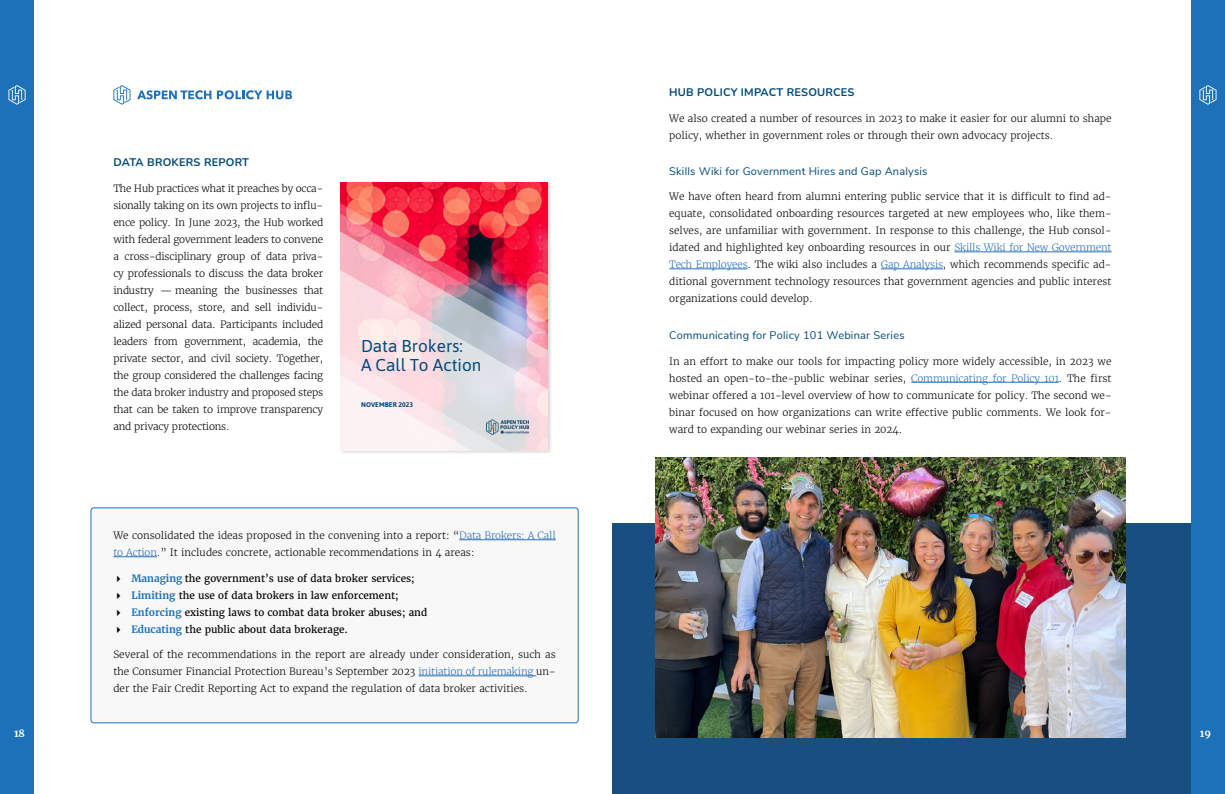
<style>
.page{position:relative;width:1225px;height:794px;background:#fff}
.page>*{position:absolute;margin:0;border:0;box-sizing:border-box;transform-origin:0 0}
.t1{font:17.2px/18.8px "Asap";color:#00497c}
.t2{font:11px "Nunito Sans";letter-spacing:.02em;color:#00497b}
.t3{font:700 11px "Nunito";letter-spacing:.02em;color:#00497b}
.t4{font:300 10px/17px "Merriweather";color:#000;text-align:justify}
.t5{font:10px/17px "Merriweather";color:#000}
.t6{font:700 10px "Merriweather";color:#fff}
.t7{font:700 6.8px "Asap";letter-spacing:.01em;color:#00497c}
.s1{color:#2770b7}
.s2{font-weight:700;color:#1d71b8}
</style>
<div class="page">
<div style="left:1191px;top:0;width:34px;height:794px;background:#1d71b8"></div>
<svg style="left:1199px;top:85px;width:17px;height:20px"></svg>
<div style="left:0;top:0;width:34px;height:794px;background:#1d71b8"></div>
<svg style="left:8px;top:85px;width:18px;height:20px"></svg>
<div style="left:91px;top:508px;width:487px;height:215px;background:#f8f8f8;border-radius:3px"></div>
<div style="left:91px;top:507px;width:487px;height:216px;border:1px solid #1d71b8;border-radius:3px"></div>
<svg style="left:113px;top:85px;width:17px;height:20px"></svg>
<svg style="left:137px;top:90px;width:74px;height:9px"></svg>
<svg style="left:217px;top:90px;width:75px;height:9px"></svg>
<div style="left:340px;top:182px;width:213px;height:273px;background:#000;opacity:.15"></div>
<img style="left:340px;top:182px;width:208px;height:13px">
<svg style="left:340px;top:195px;width:208px;height:10px;background:#f6424a"></svg>
<svg style="left:340px;top:205px;width:208px;height:18px;background:#f7464f"></svg>
<img style="left:340px;top:223px;width:208px;height:227px">
<svg style="left:340px;top:355px;width:168px;height:95px"></svg>
<img style="left:486px;top:420px;width:42px;height:14px">
<hr style="left:459px;top:539px;width:97px;height:1px;background:#2770b7">
<hr style="left:113px;top:556px;width:44px;height:1px;background:#2770b7">
<hr style="left:418px;top:675px;width:118px;height:1px;background:#2770b7">
<hr style="left:954px;top:252px;width:157px;height:1px;background:#2770b7">
<hr style="left:669px;top:269px;width:78px;height:1px;background:#2770b7">
<hr style="left:881px;top:269px;width:62px;height:1px;background:#2770b7">
<hr style="left:911px;top:382px;width:147px;height:1px;background:#2770b7">
<div style="left:612px;top:523px;width:579px;height:271px;background:#174f81"></div>
<img style="left:655px;top:457px;width:470px;height:280px">
<p class="t3" style="left:113px;top:154px;width:137px">DATA BROKERS REPORT</p>
<p class="t4" style="left:113px;top:180px;width:211px">The Hub practices what it preaches by occa&shy;sionally taking on its own projects to influ&shy;ence policy. In June 2023, the Hub worked with federal government leaders to convene a cross-disciplinary group of data priva&shy;cy professionals to discuss the data broker industry — meaning the businesses that collect, process, store, and sell individu&shy;alized personal data. Participants included leaders from government, academia, the private sector, and civil society. Together, the group considered the challenges facing the data broker industry and proposed steps that can be taken to improve transparency and privacy protections.</p>
<h1 class="t1" style="left:361px;top:336px;width:122px">Data Brokers:<br>A Call To Action</h1>
<p class="t7" style="left:361px;top:400px;width:53px">NOVEMBER 2023</p>
<p class="t4" style="left:113px;top:527px;width:444px">We consolidated the ideas proposed in the convening into a report: “<span class="s1">Data Brokers: A Call to Action</span>.” It includes concrete, actionable recommendations in 4 areas:</p>
<p class="t5" style="left:131px;top:569px;width:297px"><span class="s2">Managing</span> the government’s use of data broker services; <span class="s2">Limiting</span> the use of data brokers in law enforcement; <span class="s2">Enforcing</span> existing laws to combat data broker abuses; and <span class="s2">Educating</span> the public about data brokerage.</p>
<p class="t4" style="left:113px;top:646px;width:444px">Several of the recommendations in the report are already under consideration, such as the Consumer Financial Protection Bureau’s September 2023 <span class="s1">initiation of rulemaking</span> un&shy;der the Fair Credit Reporting Act to expand the regulation of data broker activities.</p>
<p class="t3" style="left:669px;top:85px;width:187px">HUB POLICY IMPACT RESOURCES</p>
<p class="t4" style="left:669px;top:110px;width:444px">We also created a number of resources in 2023 to make it easier for our alumni to shape policy, whether in government roles or through their own advocacy projects.</p>
<p class="t2" style="left:669px;top:163px;width:260px">Skills Wiki for Government Hires and Gap Analysis</p>
<p class="t4" style="left:669px;top:188px;width:444px">We have often heard from alumni entering public service that it is difficult to find ad&shy;equate, consolidated onboarding resources targeted at new employees who, like them&shy;selves, are unfamiliar with government. In response to this challenge, the Hub consol&shy;idated and highlighted key onboarding resources in our <span class="s1">Skills Wiki for New Government Tech Employees</span>. The wiki also includes a <span class="s1">Gap Analysis</span>, which recommends specific ad&shy;ditional government technology resources that government agencies and public interest organizations could develop.</p>
<p class="t2" style="left:669px;top:327px;width:237px">Communicating for Policy 101 Webinar Series</p>
<p class="t4" style="left:669px;top:352px;width:444px">In an effort to make our tools for impacting policy more widely accessible, in 2023 we hosted an open-to-the-public webinar series, <span class="s1">Communicating for Policy 101</span>. The first webinar offered a 101-level overview of how to communicate for policy. The second we&shy;binar focused on how organizations can write effective public comments. We look for&shy;ward to expanding our webinar series in 2024.</p>
<p class="t6" style="left:14px;top:726px;width:12px">18</p>
<p class="t6" style="left:1199px;top:726px;width:13px">19</p>
</div>
